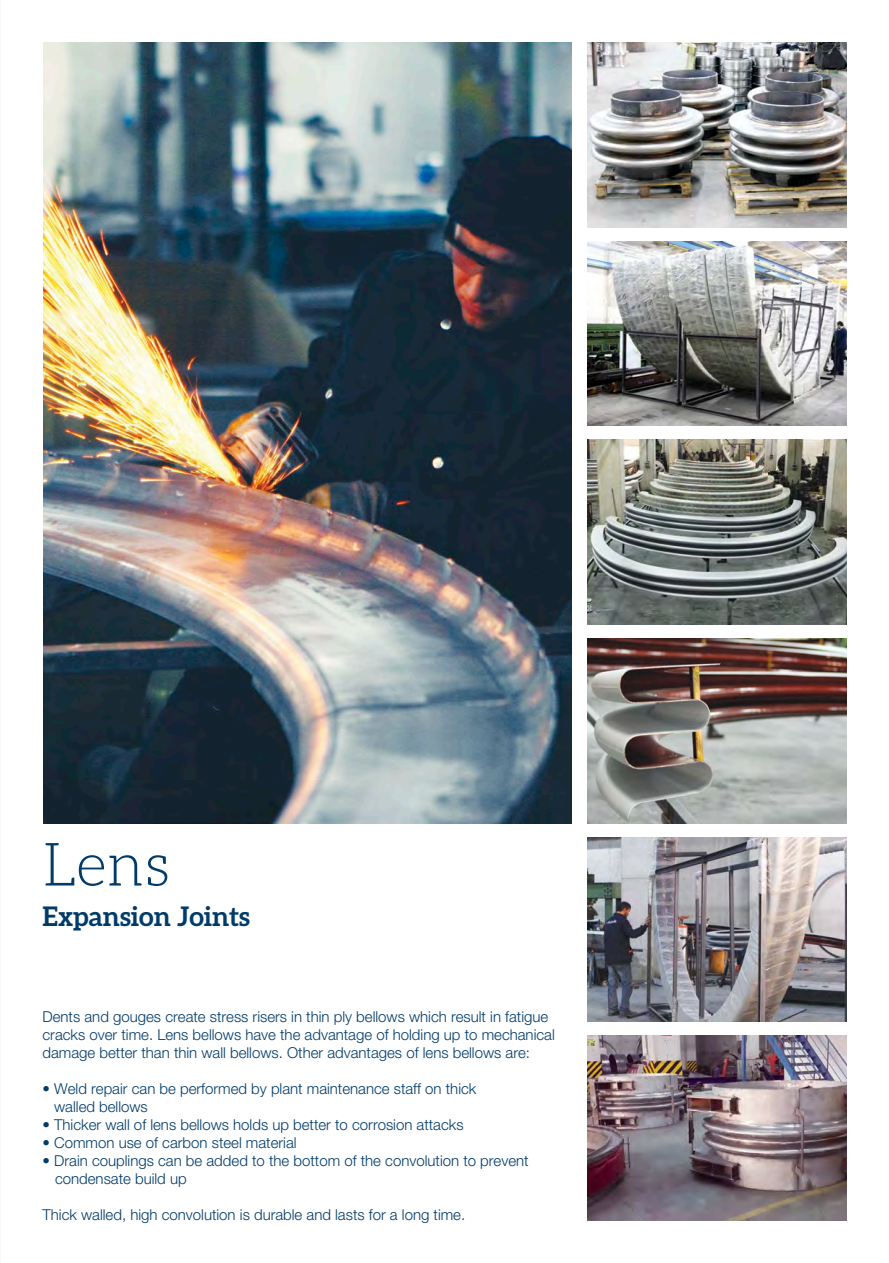
<style>
.page{position:relative;width:889px;height:1263px;background:#fff}
.page>*{position:absolute;margin:0;border:0;box-sizing:border-box;transform-origin:0 0}
.t1{font:300 60px "Aleo";color:#003b6a}
.t2{font:700 27px "Aleo";color:#003b6a}
.t3{font:300 15px/18px "Helvetica Neue LT Pro";color:#003b6a}
</style>
<div class="page">
<img style="left:587px;top:43px;width:259px;height:184px">
<img style="left:587px;top:241px;width:259px;height:185px">
<img style="left:587px;top:440px;width:259px;height:184px">
<img style="left:587px;top:638px;width:259px;height:185px">
<img style="left:587px;top:837px;width:259px;height:185px">
<img style="left:587px;top:1036px;width:259px;height:184px">
<img style="left:43px;top:43px;width:528px;height:780px">
<h1 class="t1" style="left:43px;top:832px;width:129px">Lens</h1>
<h2 class="t2" style="left:43px;top:901px;width:209px">Expansion Joints</h2>
<p class="t3" style="left:43px;top:1007px;width:514px">Dents and gouges create stress risers in thin ply bellows which result in fatigue cracks over time. Lens bellows have the advantage of holding up to mechanical damage better than thin wall bellows. Other advantages of lens bellows are:</p>
<p class="t3" style="left:54px;top:1079px;width:424px;text-indent:-12px">• Weld repair can be performed by plant maintenance staff on thick walled bellows</p>
<p class="t3" style="left:43px;top:1115px;width:422px">• Thicker wall of lens bellows holds up better to corrosion attacks</p>
<p class="t3" style="left:43px;top:1133px;width:255px">• Common use of carbon steel material</p>
<p class="t3" style="left:55px;top:1151px;width:475px;text-indent:-13px">• Drain couplings can be added to the bottom of the convolution to prevent condensate build up</p>
<p class="t3" style="left:43px;top:1205px;width:424px">Thick walled, high convolution is durable and lasts for a long time.</p>
</div>
